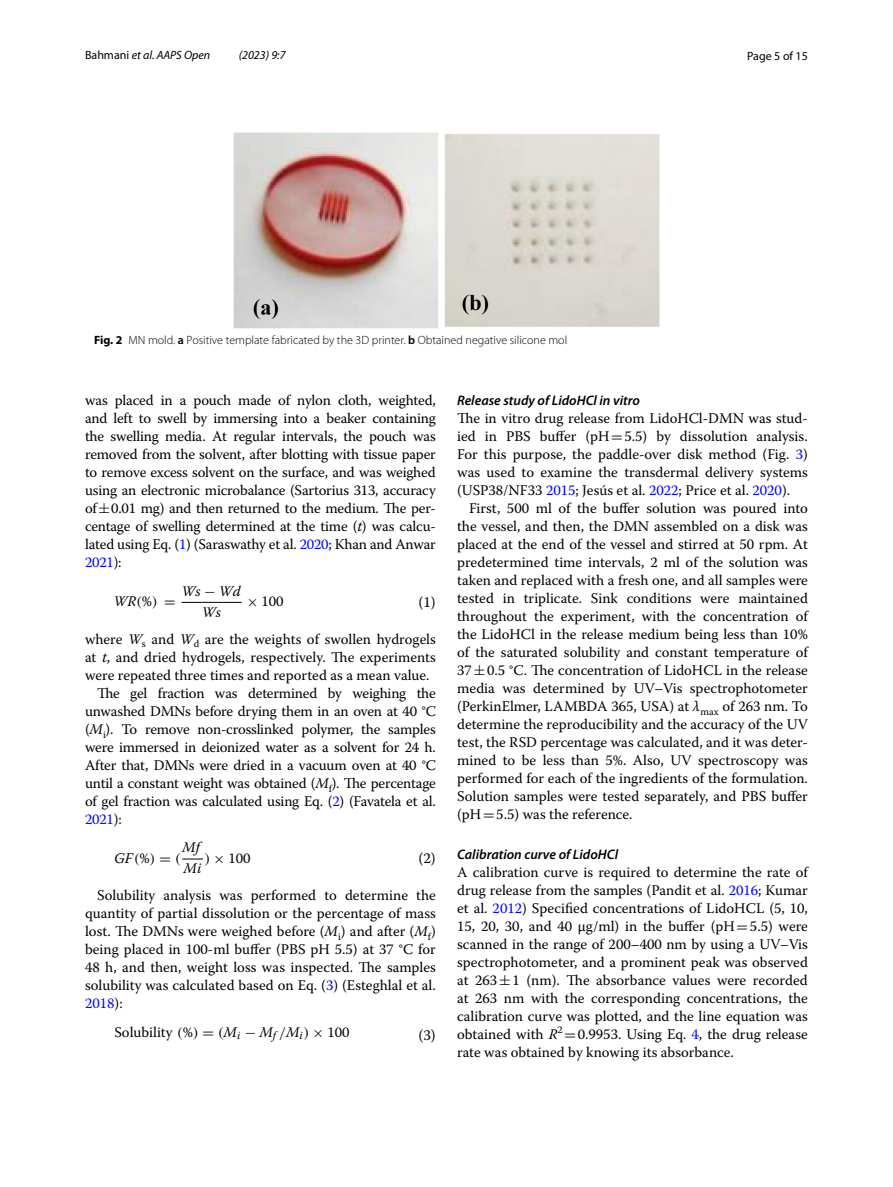
<style>
.page{position:relative;width:893px;height:1187px;background:#fff}
.page>*{position:absolute;margin:0;border:0;box-sizing:border-box;transform-origin:0 0}
.t1{font:15px "Warnock Pro";color:#000}
.t2{font:14.7px/18px "Warnock Pro";letter-spacing:-.005em;color:#000;text-align:justify}
.t3{font:14.7px "Warnock Pro Regular 3";color:#000}
.t4{font:14.7px/20.7px "Warnock Pro It 3";color:#000;text-align:center}
.t5{font:14.7px "MTMI";color:#000}
.t6{font:14.7px "Warnock Pro";color:#00f}
.t7{font:14.7px "Warnock Pro Regular 2";color:#000}
.t8{font:14.7px "Warnock Pro Regular 4";color:#000}
.t9{font:14.7px/20.7px "Warnock Pro It 4";color:#000}
.t10{font:italic 600 13.8px "Myriad Pro";color:#000}
.t11{font:300 12px "Myriad Pro";color:#000}
.t12{font:italic 12px "Myriad Pro";color:#000}
.t13{font:12px "Myriad Pro";color:#000}
.s1{font-style:normal}
.s2{font-weight:700}
.s3{font-weight:600}
.s4{font-family:"MTSY"}
.s5{font-style:italic}
.s6{color:#00f}
.s7{font-family:"MTSYN3"}
.s8{font-family:"MTMI3"}
.s9{font-family:"Warnock Pro Regular 4"}
.s10{color:#000}
.s11{font-family:"MTMI"}
.s12{font-family:"MTSYN"}
.s13{font-family:"Warnock Pro It 4"}
.s14{font-family:"Warnock Pro Regular 2"}
.s15{font-family:"MTMI2"}
.s16{font-family:"MTSYN2"}
.s17{font-family:"Warnock Pro It 2"}
</style>
<div class="page">
<hr style="left:181px;top:602px;width:61px;height:1px;background:#000">
<svg style="left:182px;top:858px;width:21px;height:1px"></svg>
<img style="left:234px;top:133px;width:425px;height:196px">
<p class="t12" style="left:85px;top:48px;width:127px"><span class="s1">Bahmani</span> et al. AAPS Open</p>
<p class="t12" style="left:239px;top:48px;width:48px">(2023) 9:7</p>
<p class="t13" style="left:747px;top:48px;width:62px">Page 5 of 15</p>
<p class="t11" style="left:94px;top:333px;width:475px"><span class="s2">Fig. 2</span> MN mold. <span class="s3">a</span> Positive template fabricated by the 3D printer. <span class="s3">b</span> Obtained negative silicone mol</p>
<p class="t2" style="left:85px;top:391px;width:352px">was placed in a pouch made of nylon cloth, weighted, and left to swell by immersing into a beaker containing the swelling media. At regular intervals, the pouch was removed from the solvent, after blotting with tissue paper to remove excess solvent on the surface, and was weighed using an electronic microbalance (Sartorius 313, accuracy of<span class="s4">±</span>0.01 mg) and then returned to the medium. The per&shy;centage of swelling determined at the time (<span class="s5">t</span>) was calcu&shy;lated using Eq. (<span class="s6">1</span>) (Saraswathy et al. <span class="s6">2020</span>; Khan and Anwar <span class="s6">2021</span>):</p>
<p class="t4" style="left:181px;top:582px;width:61px">Ws <span class="s7">−</span> Wd<br>Ws</p>
<p class="t8" style="left:247px;top:595px;width:38px"><span class="s7">×</span> 100</p>
<p class="t4" style="left:113px;top:592px;width:64px">WR<span class="s8">(</span><span class="s9">%</span><span class="s8">)</span> <span class="s7">=</span></p>
<p class="t1" style="left:419px;top:592px;width:19px">(1)</p>
<p class="t2" style="left:85px;top:629px;width:352px">where <span class="s5">W</span><sub>s</sub> and <span class="s5">W</span><sub>d</sub> are the weights of swollen hydrogels</p>
<p class="t2" style="left:85px;top:647px;width:352px">at <span class="s5">t</span>, and dried hydrogels, respectively. The experiments</p>
<p class="t2" style="left:85px;top:665px;width:346px">were repeated three times and reported as a mean value.</p>
<p class="t2" style="left:97px;top:683px;width:340px">The gel fraction was determined by weighing the</p>
<p class="t2" style="left:85px;top:701px;width:352px">unwashed DMNs before drying them in an oven at 40 °C</p>
<p class="t2" style="left:85px;top:719px;width:352px">(<span class="s5">M</span><sub>i</sub>). To remove non-crosslinked polymer, the samples</p>
<p class="t2" style="left:85px;top:737px;width:352px">were immersed in deionized water as a solvent for 24 h.</p>
<p class="t2" style="left:85px;top:755px;width:352px">After that, DMNs were dried in a vacuum oven at 40 °C</p>
<p class="t2" style="left:85px;top:773px;width:352px">until a constant weight was obtained (<span class="s5">M</span><sub>f</sub>). The percentage</p>
<p class="t2" style="left:85px;top:791px;width:352px">of gel fraction was calculated using Eq. (<span class="s6">2</span>) (Favatela et al.</p>
<p class="t6" style="left:85px;top:810px;width:38px">2021<span class="s10">):</span></p>
<p class="t9" style="left:182px;top:838px;width:21px">Mf<br>Mi</p>
<p class="t7" style="left:205px;top:852px;width:47px"><span class="s11">)</span> <span class="s12">×</span> 100</p>
<p class="t5" style="left:114px;top:852px;width:68px"><span class="s13">GF</span>(<span class="s14">%</span>) <span class="s12">=</span> (</p>
<p class="t1" style="left:419px;top:849px;width:19px">(2)</p>
<p class="t2" style="left:85px;top:886px;width:352px;text-indent:12px">Solubility analysis was performed to determine the quantity of partial dissolution or the percentage of mass lost. The DMNs were weighed before (<span class="s5">M</span><sub>i</sub>) and after (<span class="s5">M</span><sub>f</sub>) being placed in 100-ml buffer (PBS pH 5.5) at 37 °C for 48 h, and then, weight loss was inspected. The samples solubility was calculated based on Eq. (<span class="s6">3</span>) (Esteghlal et al.<br><span class="s6">2018</span>):</p>
<p class="t3" style="left:114px;top:1026px;width:237px">Solubility <span class="s15">(</span>%<span class="s15">)</span> <span class="s16">=</span> <span class="s15">(</span><span class="s17">M</span><sub>i</sub> <span class="s16">−</span> <span class="s17">M</span><sub>f</sub> <span class="s15">/</span><span class="s17">M</span><sub>i</sub><span class="s15">)</span> <span class="s16">×</span> 100</p>
<p class="t1" style="left:419px;top:1025px;width:19px">(3)</p>
<p class="t10" style="left:457px;top:391px;width:184px">Release study of LidoHCl in vitro</p>
<p class="t2" style="left:457px;top:408px;width:352px">The in vitro drug release from LidoHCl-DMN was stud&shy;ied in PBS buffer (pH<span class="s4">=</span>5.5) by dissolution analysis.<br>For this purpose, the paddle-over disk method (Fig. <span class="s6">3</span>) was used to examine the transdermal delivery systems (USP38/NF33 <span class="s6">2015</span>; Jesús et al. <span class="s6">2022</span>; Price et al. <span class="s6">2020</span>).</p>
<p class="t2" style="left:457px;top:498px;width:352px;text-indent:12px">First, 500 ml of the buffer solution was poured into the vessel, and then, the DMN assembled on a disk was placed at the end of the vessel and stirred at 50 rpm. At predetermined time intervals, 2 ml of the solution was taken and replaced with a fresh one, and all samples were tested in triplicate. Sink conditions were maintained throughout the experiment, with the concentration of the LidoHCl in the release medium being less than 10% of the saturated solubility and constant temperature of 37<span class="s4">±</span>0.5 °C. The concentration of LidoHCL in the release media was determined by UV–Vis spectrophotometer (PerkinElmer, LAMBDA 365, USA) at <span class="s5">λ</span><sub>max</sub> of 263 nm. To determine the reproducibility and the accuracy of the UV test, the RSD percentage was calculated, and it was deter&shy;mined to be less than 5%. Also, UV spectroscopy was performed for each of the ingredients of the formulation.<br>Solution samples were tested separately, and PBS buffer (pH<span class="s4">=</span>5.5) was the reference.</p>
<p class="t10" style="left:457px;top:845px;width:162px">Calibration curve of LidoHCl</p>
<p class="t2" style="left:457px;top:862px;width:352px">A calibration curve is required to determine the rate of drug release from the samples (Pandit et al. <span class="s6">2016</span>; Kumar et al. <span class="s6">2012</span>) Specified concentrations of LidoHCL (5, 10, 15, 20, 30, and 40 µg/ml) in the buffer (pH<span class="s4">=</span>5.5) were scanned in the range of 200–400 nm by using a UV–Vis spectrophotometer, and a prominent peak was observed at 263<span class="s4">±</span>1 (nm). The absorbance values were recorded at 263 nm with the corresponding concentrations, the calibration curve was plotted, and the line equation was obtained with <span class="s5">R</span><sup>2</sup> <span class="s4">=</span>0.9953. Using Eq. <span class="s6">4</span>, the drug release rate was obtained by knowing its absorbance.</p>
</div>
